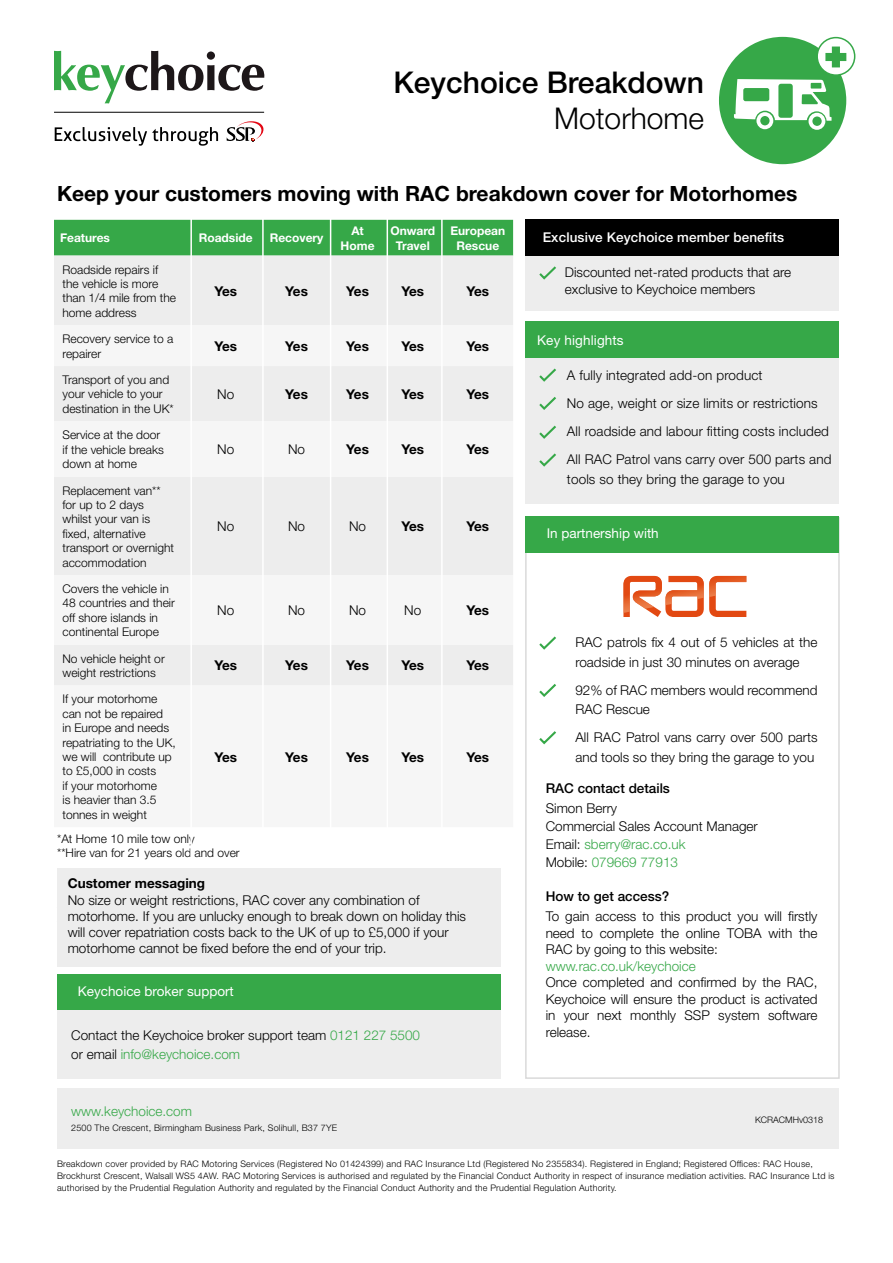
<style>
.page{position:relative;width:893px;height:1263px;background:#fff}
.page>*{position:absolute;margin:0;border:0;box-sizing:border-box;transform-origin:0 0}
.t1{font:500 30px "Helvetica Neue";color:#000}
.t2{font:300 30px "Helvetica Neue";color:#000}
.t3{font:700 21px "Helvetica Neue";color:#000}
.t4{font:300 13.5px/16.5px "Helvetica Neue";color:#000}
.t5{font:700 13.5px "Helvetica Neue";color:#000}
.t6{font:13.5px "Helvetica Neue";color:#fff}
.t7{font:300 13.5px "Helvetica Neue";color:#36a848}
.t8{font:500 13.5px "Helvetica Neue";letter-spacing:.01em;color:#fff}
.t9{font:500 13.5px "Helvetica Neue";color:#000}
.t10{font:300 12px/14.4px "Helvetica Neue";color:#000}
.t11{font:700 12px/14.4px "Helvetica Neue";color:#fff;text-align:center}
.t12{font:300 9px/12px "Helvetica Neue";letter-spacing:.02em;color:#000}
.t13{font:300 9px "Helvetica Neue";color:#000}
.s1{color:#36a848}
</style>
<div class="page">
<div style="left:719px;top:37px;width:127px;height:127px;background:#36a848;border-radius:50%"></div>
<div style="left:57px;top:1089px;width:782px;height:60px;background:#ededed"></div>
<div style="left:526px;top:358px;width:313px;height:146px;background:#ededed"></div>
<div style="left:526px;top:321px;width:313px;height:37px;background:#36a848"></div>
<div style="left:525px;top:517px;width:315px;height:562px;border:2px solid #dadada"></div>
<div style="left:526px;top:256px;width:313px;height:55px;background:#ededed"></div>
<div style="left:526px;top:220px;width:313px;height:36px;background:#000"></div>
<svg style="left:623px;top:576px;width:123px;height:41px"></svg>
<svg style="left:539px;top:266px;width:17px;height:14px"></svg>
<svg style="left:539px;top:368px;width:17px;height:14px"></svg>
<svg style="left:539px;top:397px;width:17px;height:13px"></svg>
<svg style="left:539px;top:425px;width:17px;height:14px"></svg>
<svg style="left:539px;top:636px;width:17px;height:14px"></svg>
<svg style="left:539px;top:684px;width:17px;height:13px"></svg>
<svg style="left:539px;top:731px;width:17px;height:14px"></svg>
<div style="left:526px;top:516px;width:313px;height:36px;background:#36a848"></div>
<div style="left:57px;top:974px;width:443px;height:35px;background:#36a848"></div>
<div style="left:57px;top:1010px;width:443px;height:69px;background:#ededed"></div>
<svg style="left:539px;top:453px;width:17px;height:14px"></svg>
<div style="left:817px;top:38px;width:38px;height:37px;background:#fff;border-radius:50%"></div>
<div style="left:816px;top:37px;width:39px;height:39px;border:2px solid #36a848;border-radius:50%"></div>
<svg style="left:825px;top:47px;width:21px;height:20px"></svg>
<svg style="left:54px;top:51px;width:210px;height:52px"></svg>
<svg style="left:55px;top:127px;width:163px;height:19px"></svg>
<svg style="left:227px;top:121px;width:36px;height:20px"></svg>
<hr style="left:54px;top:112px;width:210px;height:1px;background:#000">
<div style="left:54px;top:220px;width:459px;height:36px;background:#36a848"></div>
<div style="left:54px;top:256px;width:459px;height:69px;background:#ededed"></div>
<svg style="left:54px;top:366px;width:459px;height:319px;fill:#ededed"></svg>
<hr style="left:262px;top:216px;width:2px;height:663px;background:#fff">
<hr style="left:190px;top:217px;width:2px;height:663px;background:#fff">
<hr style="left:330px;top:217px;width:1px;height:657px;background:#fff">
<hr style="left:387px;top:217px;width:1px;height:657px;background:#fff">
<hr style="left:441px;top:216px;width:2px;height:658px;background:#fff">
<svg style="left:734px;top:79px;width:97px;height:51px"></svg>
<div style="left:57px;top:868px;width:443px;height:98px;background:#ededed"></div>
<h1 class="t1" style="left:393px;top:64px;width:312px">Keychoice Breakdown</h1>
<h1 class="t2" style="left:554px;top:100px;width:152px">Motorhome</h1>
<h2 class="t3" style="left:57px;top:181px;width:742px">Keep your customers moving with RAC breakdown cover for Motorhomes</h2>
<p class="t11" style="left:60px;top:231px;width:52px">Features</p>
<p class="t11" style="left:199px;top:231px;width:55px">Roadside</p>
<p class="t11" style="left:270px;top:231px;width:55px">Recovery</p>
<p class="t11" style="left:341px;top:223px;width:35px">At<br>Home</p>
<p class="t11" style="left:390px;top:223px;width:46px">Onward<br>Travel</p>
<p class="t11" style="left:450px;top:223px;width:56px">European<br>Rescue</p>
<p class="t10" style="left:63px;top:262px;width:115px">Roadside repairs if the vehicle is more than 1/4 mile from the home address</p>
<p class="t5" style="left:214px;top:283px;width:24px">Yes</p>
<p class="t5" style="left:285px;top:283px;width:24px">Yes</p>
<p class="t5" style="left:346px;top:283px;width:24px">Yes</p>
<p class="t5" style="left:401px;top:283px;width:24px">Yes</p>
<p class="t5" style="left:466px;top:283px;width:24px">Yes</p>
<p class="t10" style="left:63px;top:331px;width:112px">Recovery service to a repairer</p>
<p class="t5" style="left:214px;top:338px;width:24px">Yes</p>
<p class="t5" style="left:285px;top:338px;width:24px">Yes</p>
<p class="t5" style="left:346px;top:338px;width:24px">Yes</p>
<p class="t5" style="left:401px;top:338px;width:24px">Yes</p>
<p class="t5" style="left:466px;top:338px;width:24px">Yes</p>
<p class="t10" style="left:63px;top:372px;width:113px">Transport of you and your vehicle to your destination in the UK*</p>
<p class="t4" style="left:217px;top:386px;width:19px">No</p>
<p class="t5" style="left:285px;top:386px;width:24px">Yes</p>
<p class="t5" style="left:346px;top:386px;width:24px">Yes</p>
<p class="t5" style="left:401px;top:386px;width:24px">Yes</p>
<p class="t5" style="left:466px;top:386px;width:24px">Yes</p>
<p class="t10" style="left:63px;top:428px;width:103px">Service at the door if the vehicle breaks down at home</p>
<p class="t10" style="left:63px;top:483px;width:113px">Replacement van** for up to 2 days whilst your van is fixed, alternative transport or overnight accommodation</p>
<p class="t10" style="left:63px;top:581px;width:114px">Covers the vehicle in<br>48 countries and their off shore islands in continental Europe</p>
<p class="t4" style="left:217px;top:441px;width:19px">No</p>
<p class="t4" style="left:288px;top:441px;width:19px">No</p>
<p class="t5" style="left:346px;top:441px;width:24px">Yes</p>
<p class="t5" style="left:401px;top:441px;width:24px">Yes</p>
<p class="t5" style="left:466px;top:441px;width:24px">Yes</p>
<p class="t4" style="left:217px;top:518px;width:19px">No</p>
<p class="t4" style="left:288px;top:518px;width:19px">No</p>
<p class="t4" style="left:349px;top:518px;width:19px">No</p>
<p class="t5" style="left:401px;top:518px;width:24px">Yes</p>
<p class="t5" style="left:466px;top:518px;width:24px">Yes</p>
<p class="t4" style="left:217px;top:602px;width:19px">No</p>
<p class="t4" style="left:288px;top:602px;width:19px">No</p>
<p class="t4" style="left:349px;top:602px;width:19px">No</p>
<p class="t4" style="left:404px;top:602px;width:19px">No</p>
<p class="t5" style="left:466px;top:602px;width:24px">Yes</p>
<p class="t10" style="left:63px;top:651px;width:104px">No vehicle height or weight restrictions</p>
<p class="t5" style="left:214px;top:657px;width:24px">Yes</p>
<p class="t5" style="left:285px;top:657px;width:24px">Yes</p>
<p class="t5" style="left:346px;top:657px;width:24px">Yes</p>
<p class="t5" style="left:401px;top:657px;width:24px">Yes</p>
<p class="t5" style="left:466px;top:657px;width:24px">Yes</p>
<p class="t10" style="left:63px;top:692px;width:115px">If your motorhome can not be repaired<br>in Europe and needs repatriating to the UK, we will contribute up to £5,000 in costs<br>if your motorhome<br>is heavier than 3.5 tonnes in weight</p>
<p class="t5" style="left:214px;top:748px;width:24px">Yes</p>
<p class="t5" style="left:285px;top:748px;width:24px">Yes</p>
<p class="t5" style="left:346px;top:748px;width:24px">Yes</p>
<p class="t5" style="left:401px;top:748px;width:24px">Yes</p>
<p class="t5" style="left:466px;top:748px;width:24px">Yes</p>
<p class="t10" style="left:57px;top:831px;width:184px">*At Home 10 mile tow only<br>**Hire van for 21 years old and over</p>
<p class="t5" style="left:68px;top:875px;width:139px">Customer messaging</p>
<p class="t4" style="left:68px;top:891px;width:400px">No size or weight restrictions, RAC cover any combination of motorhome. If you are unlucky enough to break down on holiday this will cover repatriation costs back to the UK of up to £5,000 if your motorhome cannot be fixed before the end of your trip.</p>
<p class="t10" style="left:57px;top:903px;width:184px">*At Home 10 mile tow only<br>**Hire van for 21 years old and over</p>
<p class="t6" style="left:78px;top:983px;width:158px">Keychoice broker support</p>
<p class="t4" style="left:71px;top:1025px;width:350px;line-height:19.5px">Contact the Keychoice broker support team <span class="s1">0121 227 5500 </span>or email <span class="s1">info@keychoice.com</span></p>
<p class="t7" style="left:71px;top:1103px;width:122px">www.keychoice.com</p>
<p class="t12" style="left:71px;top:1122px;width:267px">2500 The Crescent, Birmingham Business Park, Solihull, B37 7YE</p>
<p class="t8" style="left:543px;top:229px;width:243px">Exclusive Keychoice member benefits</p>
<p class="t4" style="left:565px;top:264px;width:228px">Discounted net-rated products that are exclusive to Keychoice members</p>
<p class="t6" style="left:537px;top:332px;width:88px">Key highlights</p>
<p class="t4" style="left:567px;top:361px;width:266px;line-height:28px">A fully integrated add-on product<br>No age, weight or size limits or restrictions All roadside and labour fitting costs included All RAC Patrol vans carry over 500 parts and</p>
<p class="t4" style="left:567px;top:470px;width:219px">tools so they bring the garage to you</p>
<p class="t6" style="left:547px;top:525px;width:114px">In partnership with</p>
<p class="t4" style="left:575px;top:632px;width:244px;line-height:19.5px">RAC patrols fix 4 out of 5 vehicles at the roadside in just 30 minutes on average</p>
<p class="t4" style="left:575px;top:680px;width:244px;line-height:19.5px">92% of RAC members would recommend<br>RAC Rescue</p>
<p class="t4" style="left:575px;top:727px;width:244px;line-height:19.5px">All RAC Patrol vans carry over 500 parts and tools so they bring the garage to you</p>
<p class="t9" style="left:546px;top:780px;width:126px">RAC contact details</p>
<p class="t4" style="left:546px;top:799px;width:214px;line-height:18px">Simon Berry<br>Commercial Sales Account Manager<br>Email: <span class="s1">sberry@rac.co.uk<br></span>Mobile: <span class="s1">079669 77913</span></p>
<p class="t9" style="left:546px;top:888px;width:125px">How to get access?</p>
<p class="t4" style="left:546px;top:908px;width:273px;text-align:justify">To gain access to this product you will firstly need to complete the online TOBA with the RAC by going to this website:</p>
<p class="t7" style="left:546px;top:958px;width:152px">www.rac.co.uk/keychoice</p>
<p class="t4" style="left:546px;top:974px;width:273px;text-align:justify">Once completed and confirmed by the RAC, Keychoice will ensure the product is activated in your next monthly SSP system software release.</p>
<p class="t13" style="left:755px;top:1114px;width:70px">KCRACMHv0318</p>
<p class="t12" style="left:57px;top:1157px;width:779px">Breakdown cover provided by RAC Motoring Services (Registered No 01424399) and RAC Insurance Ltd (Registered No 2355834). Registered in England; Registered Offices: RAC House,<br>Brockhurst Crescent, Walsall WS5 4AW. RAC Motoring Services is authorised and regulated by the Financial Conduct Authority in respect of insurance mediation activities. RAC Insurance Ltd is authorised by the Prudential Regulation Authority and regulated by the Financial Conduct Authority and the Prudential Regulation Authority.</p>
</div>
